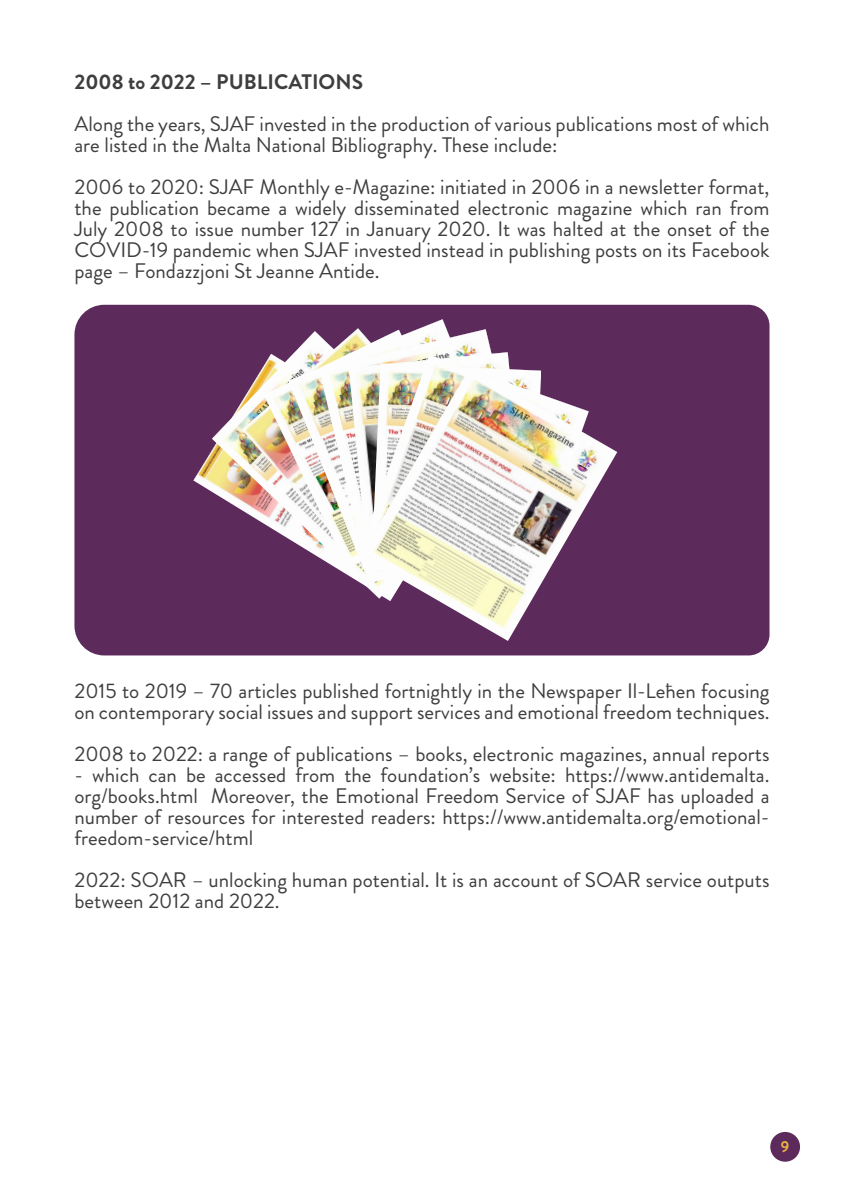
<style>
.page{position:relative;width:844px;height:1191px;background:#fff}
.page>*{position:absolute;margin:0;border:0;box-sizing:border-box;transform-origin:0 0}
.t1{font:21px/21px "Brandon Grotesque";color:#3e3e3f}
.t2{font:700 21px "Brandon Grotesque";color:#3e3e3f}
.t3{font:700 15.75px "Brandon Grotesque";color:#ecb345}
</style>
<div class="page">
<div style="left:770px;top:1132px;width:29px;height:29px;background:#5c2a5b;border-radius:50%"></div>
<div style="left:74px;top:305px;width:695px;height:350px;background:#5c2a5b"></div>
<img style="left:193px;top:354px;width:163px;height:247px">
<img style="left:212px;top:331px;width:144px;height:267px">
<img style="left:242px;top:328px;width:77px;height:252px">
<img style="left:264px;top:330px;width:24px;height:238px">
<img style="left:288px;top:319px;width:154px;height:260px">
<img style="left:442px;top:319px;width:79px;height:10px">
<img style="left:319px;top:329px;width:166px;height:254px">
<img style="left:485px;top:329px;width:51px;height:26px">
<img style="left:348px;top:352px;width:159px;height:220px">
<img style="left:356px;top:355px;width:232px;height:205px">
<img style="left:356px;top:560px;width:5px;height:56px">
<img style="left:361px;top:367px;width:256px;height:189px">
<img style="left:361px;top:556px;width:147px;height:85px">
<img style="left:508px;top:452px;width:109px;height:189px">
<p class="t2" style="left:74px;top:67px;width:290px">2008 to 2022 – PUBLICATIONS</p>
<p class="t1" style="left:74px;top:114px;width:696px">Along the years, SJAF invested in the production of various publications most of which are listed in the Malta National Bibliography. These include:</p>
<p class="t1" style="left:74px;top:177px;width:696px;text-align:justify">2006 to 2020: SJAF Monthly e-Magazine: initiated in 2006 in a newsletter format, the publication became a widely disseminated electronic magazine which ran from July 2008 to issue number 127 in January 2020. It was halted at the onset of the COVID-19 pandemic when SJAF invested instead in publishing posts on its Facebook page – Fondazzjoni St Jeanne Antide.</p>
<p class="t1" style="left:74px;top:681px;width:696px">2015 to 2019 – 70 articles published fortnightly in the Newspaper Il-Leħen focusing on contemporary social issues and support services and emotional freedom techniques.</p>
<p class="t1" style="left:74px;top:744px;width:696px">2008 to 2022: a range of publications – books, electronic magazines, annual reports</p>
<p class="t1" style="left:74px;top:765px;width:696px;text-align:justify">- which can be accessed from the foundation’s website: https://www.antidemalta. org/books.html Moreover, the Emotional Freedom Service of SJAF has uploaded a number of resources for interested readers: https://www.antidemalta.org/emotional&shy;freedom-service/html</p>
<p class="t1" style="left:74px;top:870px;width:696px">2022: SOAR – unlocking human potential. It is an account of SOAR service outputs between 2012 and 2022.</p>
<p class="t3" style="left:780px;top:1135px;width:10px">9</p>
</div>
